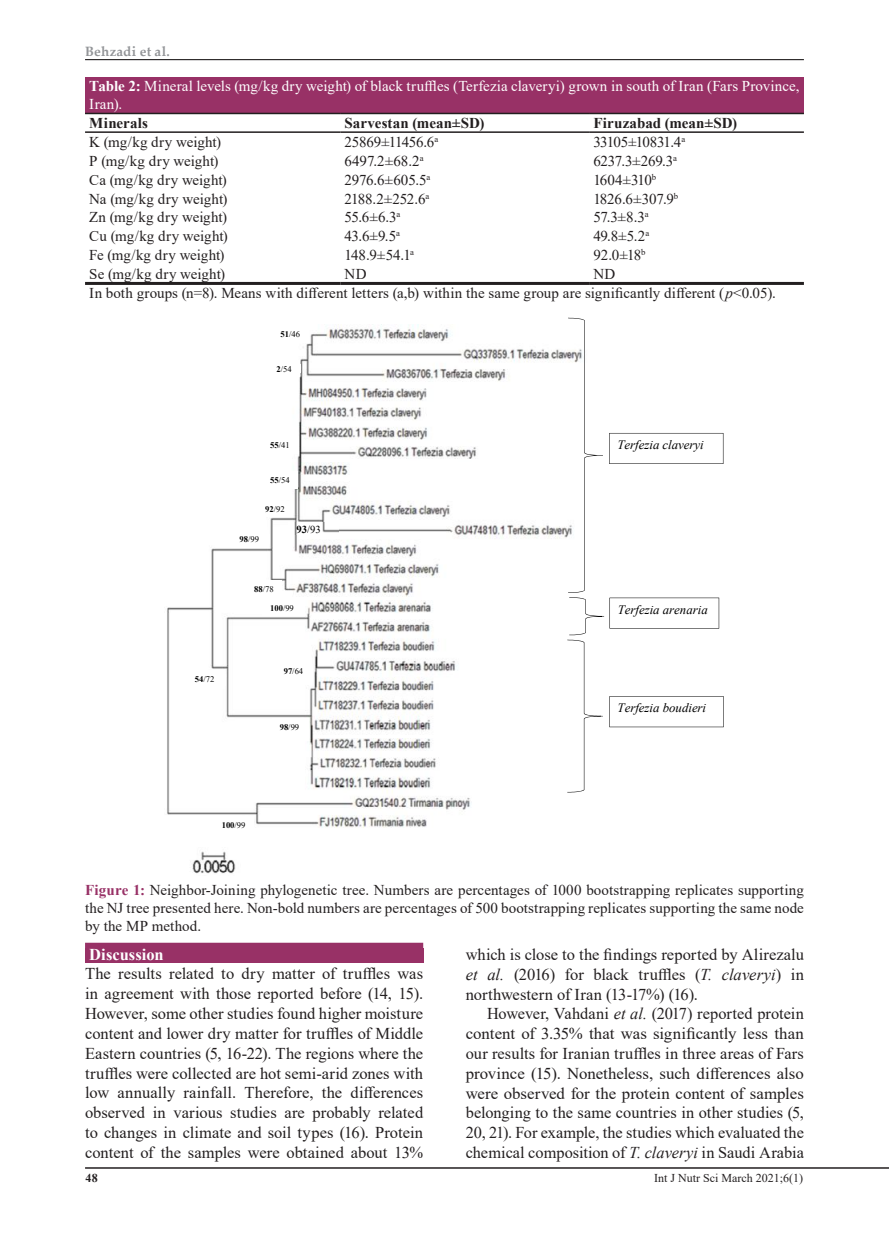
<style>
.page{position:relative;width:889px;height:1242px;background:#fff}
.page>*{position:absolute;margin:0;border:0;box-sizing:border-box;transform-origin:0 0}
.t1{font:16.5px/19.8px "Times New Roman";color:#231f20;text-align:justify}
.t2{font:700 16.5px "Times New Roman";color:#fff}
.t3{font:15px/18px "Times New Roman";color:#231f20}
.t4{font:15px/18px "Times New Roman";letter-spacing:.005em;color:#fff}
.t5{font:700 15px "Times New Roman";letter-spacing:.005em;color:#231f20}
.t6{font:15px "Times New Roman";letter-spacing:-.02em;color:#231f20}
.t7{font:15px "Times New Roman";letter-spacing:-.045em;color:#231f20}
.t8{font:700 13.5px "Palatino Linotype";letter-spacing:.015em;color:#939598}
.t9{font:italic 12.75px "Times New Roman";color:#000}
.t10{font:12px "Times New Roman";color:#231f20}
.t11{font:700 12px "Times New Roman";color:#231f20}
.t12{font:10.65px "Times New Roman";color:#000}
.t13{font:8.55px "Times New Roman";letter-spacing:-.01em;color:#000}
.t14{font:700 8.55px "Times New Roman";color:#000}
.s1{font-weight:700}
.s2{font-style:italic}
.s3{font-weight:400}
.s4{font-weight:700;color:#983166}
</style>
<div class="page">
<hr style="left:85px;top:59px;width:719px;height:1px;background:#231f20">
<hr style="left:85px;top:1167px;width:804px;height:1px;background:#231f20">
<div style="left:85px;top:948px;width:338px;height:15px;background:#983166"></div>
<div style="left:85px;top:942px;width:338px;height:20px;background:#983166"></div>
<div style="left:85px;top:77px;width:719px;height:36px;background:#983166"></div>
<hr style="left:85px;top:113px;width:255px;height:1px;background:#231f20">
<hr style="left:340px;top:113px;width:249px;height:1px;background:#231f20">
<hr style="left:589px;top:113px;width:215px;height:1px;background:#231f20">
<hr style="left:85px;top:131px;width:255px;height:2px;background:#231f20">
<hr style="left:340px;top:131px;width:249px;height:2px;background:#231f20">
<hr style="left:589px;top:131px;width:215px;height:2px;background:#231f20">
<hr style="left:85px;top:282px;width:255px;height:3px;background:#231f20">
<hr style="left:340px;top:282px;width:249px;height:3px;background:#231f20">
<hr style="left:589px;top:282px;width:215px;height:3px;background:#231f20">
<img style="left:167px;top:325px;width:410px;height:549px">
<svg style="left:567px;top:318px;width:156px;height:474px"></svg>
<div style="left:214px;top:816px;width:40px;height:22px;background:#fff"></div>
<div style="left:272px;top:717px;width:36px;height:23px;background:#fff"></div>
<div style="left:276px;top:662px;width:36px;height:23px;background:#fff"></div>
<div style="left:262px;top:599px;width:43px;height:16px;background:#fff"></div>
<div style="left:187px;top:670px;width:38px;height:19px;background:#fff"></div>
<div style="left:246px;top:580px;width:35px;height:16px;background:#fff"></div>
<img style="left:288px;top:523px;width:50px;height:11px">
<div style="left:232px;top:530px;width:37px;height:17px;background:#fff"></div>
<div style="left:257px;top:500px;width:36px;height:16px;background:#fff"></div>
<div style="left:262px;top:471px;width:36px;height:18px;background:#fff"></div>
<div style="left:272px;top:325px;width:36px;height:18px;background:#fff"></div>
<div style="left:268px;top:360px;width:32px;height:17px;background:#fff"></div>
<div style="left:262px;top:436px;width:36px;height:18px;background:#fff"></div>
<p class="t8" style="left:85px;top:41px;width:86px">Behzadi et al.</p>
<p class="t4" style="left:89px;top:77px;width:712px"><span class="s1">Table 2:</span> Mineral levels (mg/kg dry weight) of black truffles (Terfezia claveryi) grown in south of Iran (Fars Province,<br>Iran).</p>
<p class="t5" style="left:89px;top:112px;width:60px">Minerals</p>
<p class="t5" style="left:344px;top:112px;width:142px">Sarvestan (mean±SD)</p>
<p class="t5" style="left:593px;top:112px;width:145px">Firuzabad (mean±SD)</p>
<p class="t3" style="left:89px;top:132px;width:133px">K (mg/kg dry weight)</p>
<p class="t6" style="left:344px;top:131px;width:95px">25869±11456.6<sup>a</sup></p>
<p class="t7" style="left:593px;top:131px;width:93px">33105±10831.4<sup>a</sup></p>
<p class="t3" style="left:89px;top:151px;width:131px">P (mg/kg dry weight)</p>
<p class="t3" style="left:344px;top:151px;width:81px">6497.2±68.2<sup>a</sup></p>
<p class="t3" style="left:593px;top:151px;width:85px">6237.3±269.3<sup>a</sup></p>
<p class="t3" style="left:89px;top:170px;width:139px">Ca (mg/kg dry weight)</p>
<p class="t3" style="left:344px;top:170px;width:87px">2976.6±605.5<sup>a</sup></p>
<p class="t3" style="left:593px;top:170px;width:64px">1604±310<sup>b</sup></p>
<p class="t3" style="left:89px;top:189px;width:140px">Na (mg/kg dry weight)</p>
<p class="t3" style="left:344px;top:189px;width:86px">2188.2±252.6<sup>a</sup></p>
<p class="t3" style="left:593px;top:189px;width:86px">1826.6±307.9<sup>b</sup></p>
<p class="t3" style="left:89px;top:208px;width:139px">Zn (mg/kg dry weight)</p>
<p class="t3" style="left:344px;top:208px;width:57px">55.6±6.3<sup>a</sup></p>
<p class="t3" style="left:593px;top:208px;width:57px">57.3±8.3<sup>a</sup></p>
<p class="t3" style="left:89px;top:227px;width:140px">Cu (mg/kg dry weight)</p>
<p class="t3" style="left:344px;top:227px;width:57px">43.6±9.5<sup>a</sup></p>
<p class="t3" style="left:593px;top:227px;width:57px">49.8±5.2<sup>a</sup></p>
<p class="t3" style="left:89px;top:246px;width:137px">Fe (mg/kg dry weight)</p>
<p class="t3" style="left:344px;top:246px;width:71px">148.9±54.1<sup>a</sup></p>
<p class="t3" style="left:593px;top:246px;width:54px">92.0±18<sup>b</sup></p>
<p class="t3" style="left:89px;top:265px;width:137px">Se (mg/kg dry weight)</p>
<p class="t3" style="left:344px;top:265px;width:24px">ND</p>
<p class="t3" style="left:89px;top:264px;width:688px;line-height:18.9px;text-indent:504px">ND<br>In both groups (n=8). Means with different letters (a,b) within the same group are significantly different (<span class="s2">p</span>&lt;0.05).</p>
<p class="t13" style="left:280px;top:328px;width:21px"><span class="s1">51</span>/46</p>
<p class="t13" style="left:276px;top:363px;width:17px"><span class="s1">2</span>/54</p>
<p class="t13" style="left:195px;top:673px;width:21px"><span class="s1">54</span>/72</p>
<p class="t13" style="left:270px;top:439px;width:21px"><span class="s1">55</span>/41</p>
<p class="t13" style="left:270px;top:474px;width:21px"><span class="s1">55</span>/54</p>
<p class="t13" style="left:265px;top:503px;width:21px"><span class="s1">92</span>/92</p>
<p class="t13" style="left:240px;top:533px;width:21px"><span class="s1">98</span>/99</p>
<p class="t12" style="left:296px;top:522px;width:26px"><span class="s1">93</span>/93</p>
<p class="t13" style="left:254px;top:583px;width:21px"><span class="s1">88</span>/78</p>
<p class="t14" style="left:270px;top:602px;width:25px">100<span class="s3">/99</span></p>
<p class="t13" style="left:284px;top:665px;width:21px"><span class="s1">97</span>/64</p>
<p class="t13" style="left:280px;top:720px;width:21px"><span class="s1">98</span>/99</p>
<p class="t14" style="left:222px;top:818px;width:25px">100<span class="s3">/99</span></p>
<p class="t9" style="left:617px;top:436px;width:88px">Terfezia claveryi</p>
<p class="t9" style="left:617px;top:600px;width:92px">Terfezia arenaria</p>
<p class="t9" style="left:617px;top:699px;width:90px">Terfezia boudieri</p>
<p class="t3" style="left:85px;top:880px;width:720px;text-align:justify"><span class="s4">Figure 1:</span> Neighbor-Joining phylogenetic tree. Numbers are percentages of 1000 bootstrapping replicates supporting the NJ tree presented here. Non-bold numbers are percentages of 500 bootstrapping replicates supporting the same node by the MP method.</p>
<p class="t2" style="left:89px;top:942px;width:76px">Discussion</p>
<p class="t1" style="left:85px;top:963px;width:340px">The results related to dry matter of truffles was in agreement with those reported before (14, 15).<br>However, some other studies found higher moisture content and lower dry matter for truffles of Middle Eastern countries (5, 16-22). The regions where the truffles were collected are hot semi-arid zones with low annually rainfall. Therefore, the differences observed in various studies are probably related to changes in climate and soil types (16). Protein content of the samples were obtained about 13%</p>
<p class="t1" style="left:466px;top:944px;width:340px">which is close to the findings reported by Alirezalu <span class="s2">et al.</span> (2016) for black truffles (<span class="s2">T. claveryi</span>) in northwestern of Iran (13-17%) (16).</p>
<p class="t1" style="left:466px;top:1003px;width:340px;text-indent:21px">However, Vahdani <span class="s2">et al.</span> (2017) reported protein content of 3.35% that was significantly less than our results for Iranian truffles in three areas of Fars province (15). Nonetheless, such differences also were observed for the protein content of samples belonging to the same countries in other studies (5, 20, 21). For example, the studies which evaluated the chemical composition of <span class="s2">T. claveryi</span> in Saudi Arabia</p>
<p class="t11" style="left:86px;top:1169px;width:14px">48</p>
<p class="t10" style="left:654px;top:1169px;width:150px">Int J Nutr Sci March 2021;6(1)</p>
</div>
